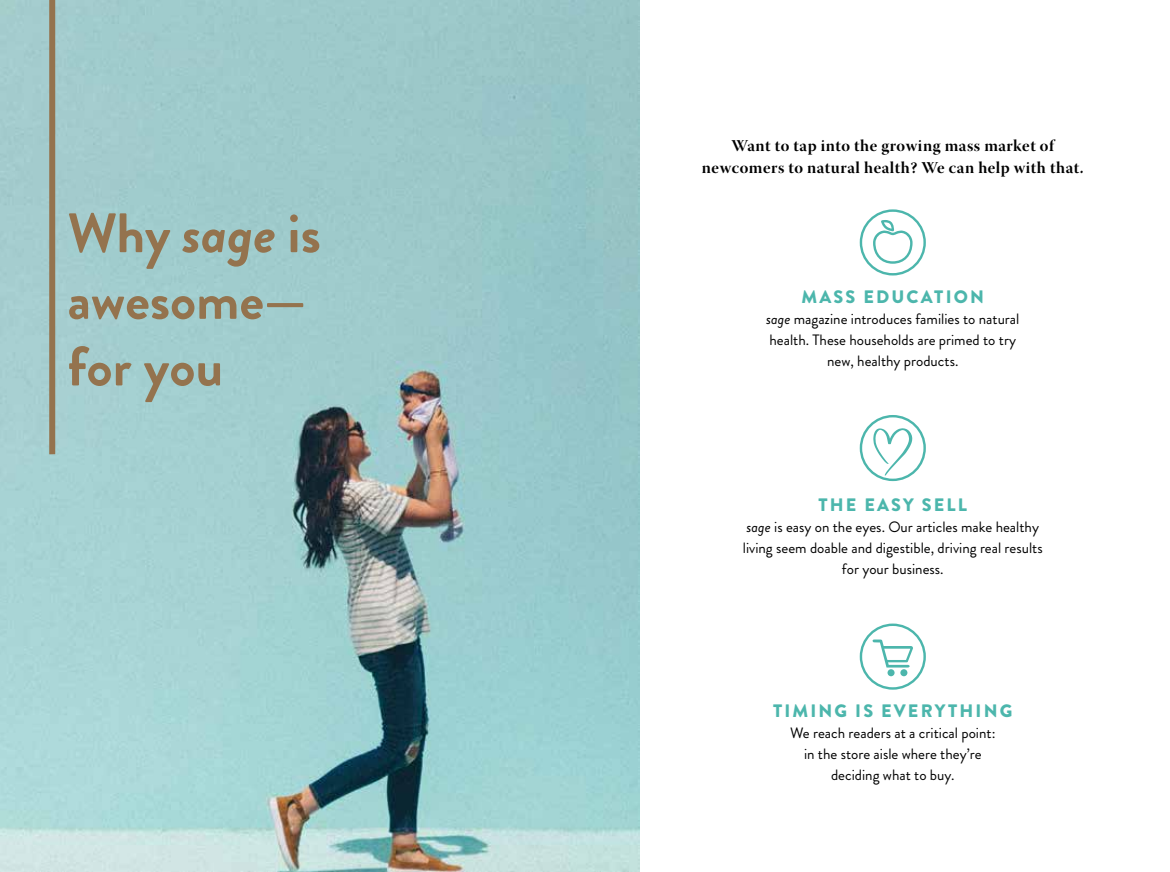
<style>
.page{position:relative;width:1170px;height:872px;background:#fff}
.page>*{position:absolute;margin:0;border:0;box-sizing:border-box;transform-origin:0 0}
.t1{font:700 55.5px/66.6px "Brandon Grotesque";color:#94734e}
.t2{font:900 18px "Brandon Grotesque";letter-spacing:.12em;color:#4cb6ac}
.t3{font:16.5px/22.5px "Warnock Pro Bold Disp";letter-spacing:.03em;color:#000;text-align:center}
.t4{font:15px/21px "Brandon Grotesque";color:#000;text-align:center}
.s1{font-style:italic}
</style>
<div class="page">
<img style="left:0;top:0;width:639px;height:872px">
<div style="left:49px;top:0;width:6px;height:454px;background:#94734e"></div>
<svg style="left:859px;top:209px;width:66px;height:66px"></svg>
<svg style="left:859px;top:415px;width:66px;height:66px"></svg>
<svg style="left:859px;top:623px;width:66px;height:66px"></svg>
<h1 class="t1" style="left:67px;top:201px;width:255px">Why <span class="s1">sage</span> is awesome— for you</h1>
<p class="t3" style="left:701px;top:134px;width:383px">Want to tap into the growing mass market of newcomers to natural health? We can help with that.</p>
<p class="t2" style="left:801px;top:284px;width:184px">MASS EDUCATION</p>
<p class="t4" style="left:766px;top:308px;width:255px"><span class="s1">sage</span> magazine introduces families to natural health. These households are primed to try new, healthy products.</p>
<p class="t2" style="left:818px;top:492px;width:150px">THE EASY SELL</p>
<p class="t4" style="left:742px;top:516px;width:301px"><span class="s1">sage</span> is easy on the eyes. Our articles make healthy living seem doable and digestible, driving real results for your business.</p>
<p class="t2" style="left:773px;top:698px;width:241px">TIMING IS EVERYTHING</p>
<p class="t4" style="left:790px;top:723px;width:207px">We reach readers at a critical point: in the store aisle where they’re deciding what to buy.</p>
</div>
